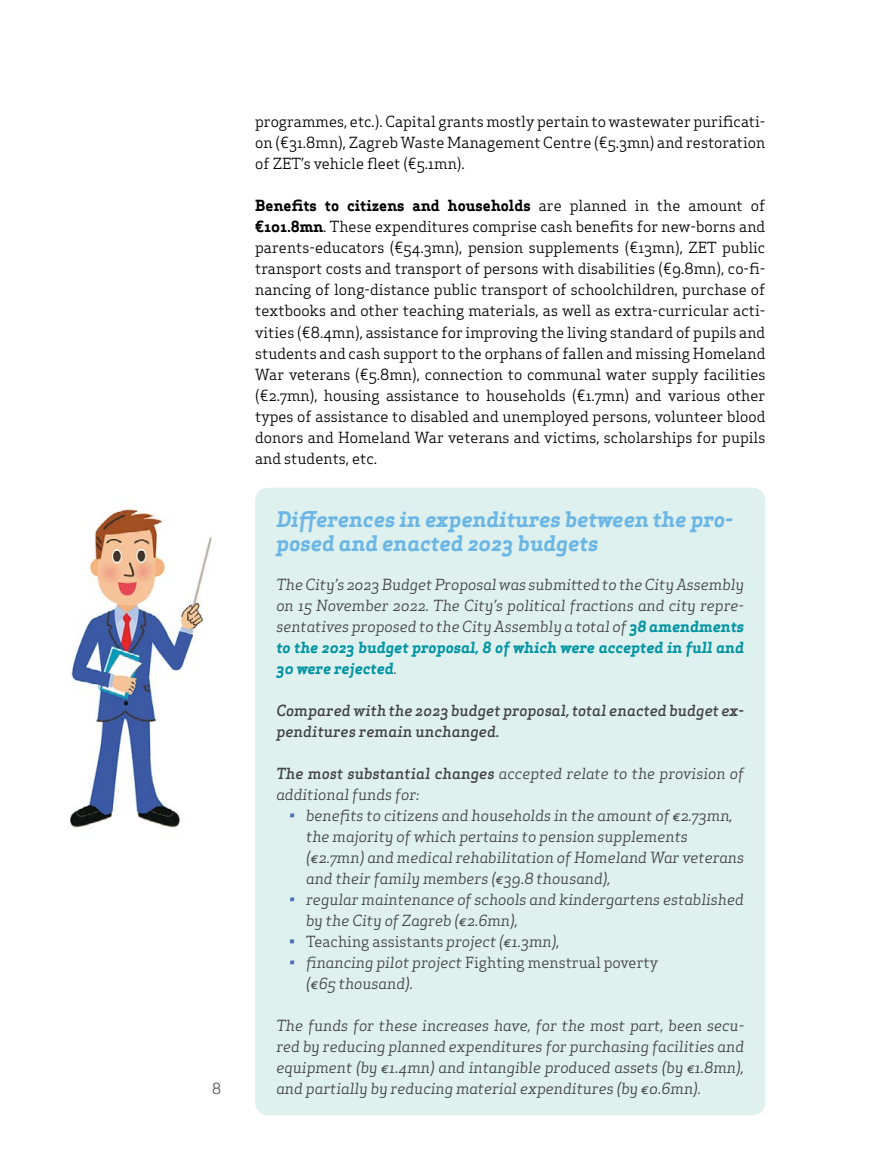
<style>
.page{position:relative;width:893px;height:1170px;background:#fff}
.page>*{position:absolute;margin:0;border:0;box-sizing:border-box;transform-origin:0 0}
.t1{font:italic 700 21px/24px "Apex Serif";color:#6bb6e5}
.t2{font:15px/21px "Apex Serif";color:#000;text-align:justify}
.t3{font:italic 15px/21px "Apex Serif";color:#414042}
.t4{font:italic 500 15px/21px "Apex Serif";color:#414042}
.t5{font:15px "Apex Serif";color:#414042}
.t6{font:15px "Apex Serif";color:#58595b}
.s1{font-weight:700}
.s2{font-weight:700;color:#0094a2}
.s3{font-weight:500}
.s4{color:#496db5}
.s5{font-style:italic}
.s6{font-style:normal}
</style>
<div class="page">
<div style="left:255px;top:487px;width:510px;height:628px;background:#def1ee;border-radius:13px"></div>
<img style="left:70px;top:509px;width:142px;height:321px">
<p class="t6" style="left:212px;top:1078px;width:10px">8</p>
<p class="t2" style="left:255px;top:111px;width:512px">programmes, etc.). Capital grants mostly pertain to wastewater purificati&shy;on (€31.8mn), Zagreb Waste Management Centre (€5.3mn) and restoration of ZET’s vehicle fleet (€5.1mn).</p>
<p class="t2" style="left:255px;top:195px;width:512px"><span class="s1">Benefits to citizens and households</span> are planned in the amount of <span class="s1">€101.8mn</span>. These expenditures comprise cash benefits for new-borns and parents-educators (€54.3mn), pension supplements (€13mn), ZET public transport costs and transport of persons with disabilities (€9.8mn), co-fi&shy;nancing of long-distance public transport of schoolchildren, purchase of textbooks and other teaching materials, as well as extra-curricular acti&shy;vities (€8.4mn), assistance for improving the living standard of pupils and students and cash support to the orphans of fallen and missing Homeland War veterans (€5.8mn), connection to communal water supply facilities (€2.7mn), housing assistance to households (€1.7mn) and various other types of assistance to disabled and unemployed persons, volunteer blood donors and Homeland War veterans and victims, scholarships for pupils and students, etc.</p>
<h1 class="t1" style="left:276px;top:506px;width:458px">Differences in expenditures between the pro&shy;posed and enacted 2023 budgets</h1>
<p class="t3" style="left:276px;top:573px;width:469px;text-align:justify">The City’s 2023 Budget Proposal was submitted to the City Assembly on 15 November 2022. The City’s political fractions and city repre&shy;sentatives proposed to the City Assembly a total of <span class="s2">38 amendments to the 2023 budget proposal, 8 of which were accepted in full and 30 were rejected</span>.</p>
<p class="t4" style="left:276px;top:699px;width:469px">Compared with the 2023 budget proposal, total enacted budget ex&shy;penditures remain unchanged.</p>
<p class="t3" style="left:276px;top:762px;width:469px"><span class="s3">The most substantial changes</span> accepted relate to the provision of additional funds for:</p>
<p class="t3" style="left:306px;top:804px;width:439px;text-indent:-17px"><span class="s4">•</span> benefits to citizens and households in the amount of €2.73mn, the majority of which pertains to pension supplements (€2.7mn) and medical rehabilitation of Homeland War veterans and their family members (€39.8 thousand),</p>
<p class="t3" style="left:306px;top:888px;width:439px;text-indent:-17px"><span class="s4">•</span> regular maintenance of schools and kindergartens established by the City of Zagreb (€2.6mn),</p>
<p class="t5" style="left:289px;top:931px;width:272px"><span class="s4">•</span> Teaching assistants <span class="s5">project (€1.3mn),</span></p>
<p class="t3" style="left:306px;top:951px;width:353px;text-indent:-17px"><span class="s4">•</span> financing pilot project <span class="s6">Fighting menstrual poverty </span>(€65 thousand).</p>
<p class="t3" style="left:276px;top:1014px;width:469px;text-align:justify">The funds for these increases have, for the most part, been secu&shy;red by reducing planned expenditures for purchasing facilities and equipment (by €1.4mn) and intangible produced assets (by €1.8mn), and partially by reducing material expenditures (by €0.6mn).</p>
</div>
